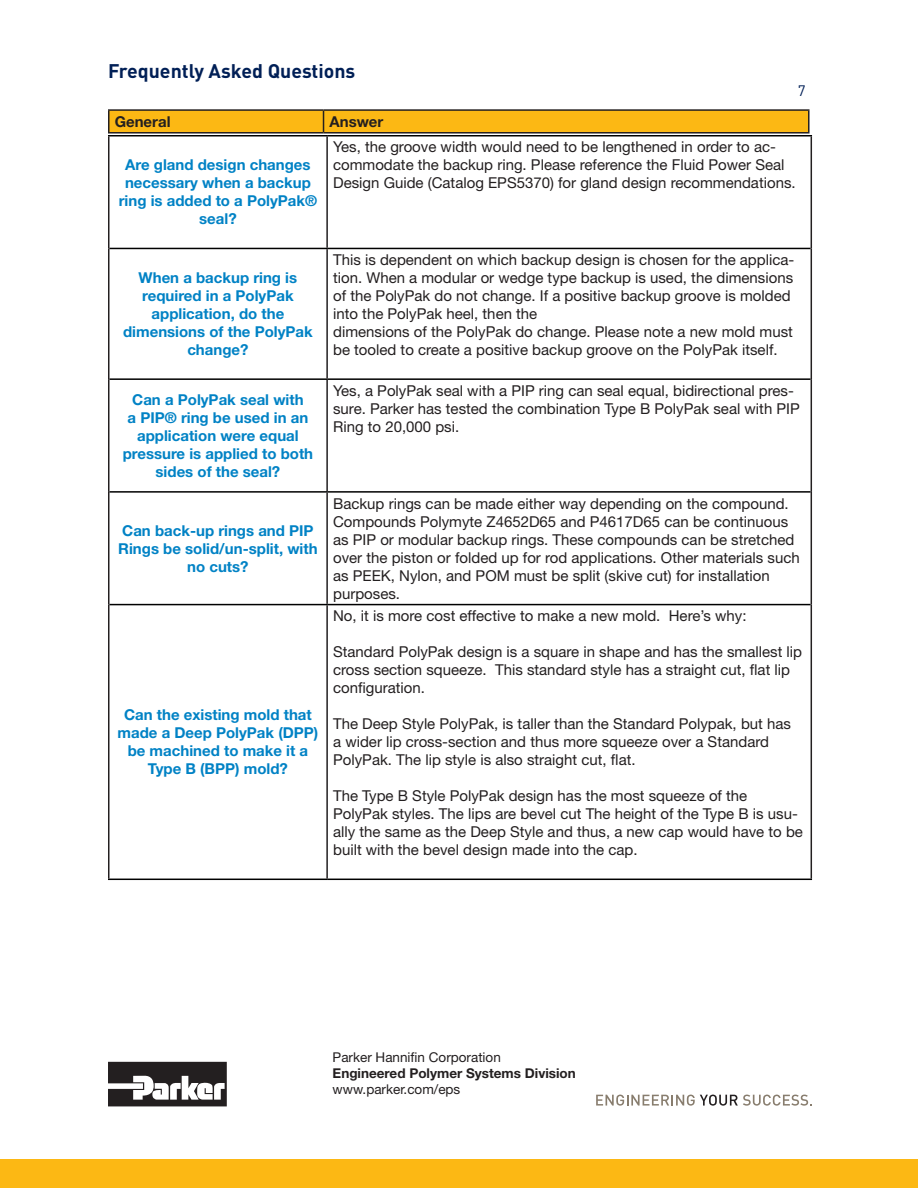
<style>
.page{position:relative;width:918px;height:1188px;background:#fff}
.page>*{position:absolute;margin:0;border:0;box-sizing:border-box;transform-origin:0 0}
.t1{font:700 19.5px "DINOT";color:#001f56}
.t2{font:15px/18px "Helvetica Neue LT Std";color:#231f20}
.t3{font:700 15px/18px "Helvetica Neue LT Std";color:#0082c5;text-align:center}
.t4{font:700 15px "Helvetica Neue LT Std";color:#231f20}
.t5{font:15px "DINOT";color:#001f56}
.t6{font:13.5px "Helvetica Neue LT Std";color:#231f20}
.t7{font:700 13.5px "Helvetica Neue LT Std";color:#231f20}
</style>
<div class="page">
<svg style="left:108px;top:1062px;width:119px;height:44px"></svg>
<div style="left:0;top:1159px;width:917px;height:29px;background:#fcb814"></div>
<svg style="left:596px;top:1095px;width:216px;height:11px"></svg>
<svg style="left:917px;top:1159px;width:1px;height:29px"></svg>
<hr style="left:108px;top:136px;width:2px;height:112px;background:#231f20">
<hr style="left:326px;top:136px;width:2px;height:112px;background:#231f20">
<hr style="left:811px;top:136px;width:1px;height:112px;background:#231f20">
<hr style="left:108px;top:248px;width:2px;height:131px;background:#231f20">
<hr style="left:326px;top:249px;width:2px;height:129px;background:#231f20">
<hr style="left:811px;top:248px;width:1px;height:131px;background:#231f20">
<hr style="left:108px;top:379px;width:2px;height:113px;background:#231f20">
<hr style="left:326px;top:380px;width:2px;height:111px;background:#231f20">
<hr style="left:811px;top:379px;width:1px;height:113px;background:#231f20">
<hr style="left:108px;top:492px;width:2px;height:113px;background:#231f20">
<hr style="left:326px;top:493px;width:2px;height:111px;background:#231f20">
<hr style="left:811px;top:492px;width:1px;height:113px;background:#231f20">
<hr style="left:108px;top:605px;width:2px;height:274px;background:#231f20">
<hr style="left:326px;top:605px;width:2px;height:274px;background:#231f20">
<hr style="left:811px;top:605px;width:1px;height:274px;background:#231f20">
<hr style="left:108px;top:135px;width:219px;height:1px;background:#000">
<hr style="left:327px;top:135px;width:485px;height:1px;background:#000">
<hr style="left:110px;top:248px;width:217px;height:1px;background:#000">
<hr style="left:327px;top:248px;width:484px;height:1px;background:#000">
<hr style="left:110px;top:378px;width:217px;height:2px;background:#000">
<hr style="left:327px;top:378px;width:484px;height:2px;background:#000">
<hr style="left:110px;top:491px;width:217px;height:2px;background:#000">
<hr style="left:327px;top:491px;width:484px;height:2px;background:#000">
<hr style="left:110px;top:604px;width:217px;height:1px;background:#000">
<hr style="left:327px;top:604px;width:484px;height:1px;background:#000">
<hr style="left:108px;top:879px;width:219px;height:1px;background:#000">
<hr style="left:327px;top:879px;width:485px;height:1px;background:#000">
<hr style="left:108px;top:109px;width:216px;height:2px;background:#231f20">
<hr style="left:108px;top:111px;width:2px;height:21px;background:#231f20">
<hr style="left:324px;top:109px;width:486px;height:2px;background:#231f20">
<div style="left:109px;top:110px;width:700px;height:22px;background:#fcb814"></div>
<hr style="left:808px;top:111px;width:2px;height:21px;background:#231f20">
<hr style="left:108px;top:132px;width:216px;height:2px;background:#231f20">
<hr style="left:324px;top:132px;width:486px;height:2px;background:#231f20">
<h1 class="t1" style="left:108px;top:57px;width:249px">Frequently Asked Questions</h1>
<p class="t4" style="left:115px;top:112px;width:57px">General</p>
<p class="t4" style="left:330px;top:112px;width:55px">Answer</p>
<p class="t5" style="left:798px;top:80px;width:9px">7</p>
<p class="t3" style="left:119px;top:156px;width:200px">Are gland design changes necessary when a backup ring is added to a PolyPak® seal?</p>
<p class="t3" style="left:123px;top:268px;width:191px">When a backup ring is required in a PolyPak application, do the dimensions of the PolyPak change?</p>
<p class="t2" style="left:333px;top:138px;width:464px">Yes, the groove width would need to be lengthened in order to ac&shy;commodate the backup ring. Please reference the Fluid Power Seal<br>Design Guide (Catalog EPS5370) for gland design recommendations.</p>
<p class="t2" style="left:333px;top:251px;width:463px">This is dependent on which backup design is chosen for the applica&shy;tion. When a modular or wedge type backup is used, the dimensions of the PolyPak do not change. If a positive backup groove is molded into the PolyPak heel, then the<br>dimensions of the PolyPak do change. Please note a new mold must be tooled to create a positive backup groove on the PolyPak itself.</p>
<p class="t3" style="left:123px;top:390px;width:192px">Can a PolyPak seal with<br>a PIP® ring be used in an application were equal pressure is applied to both sides of the seal?</p>
<p class="t2" style="left:333px;top:381px;width:468px">Yes, a PolyPak seal with a PIP ring can seal equal, bidirectional pres&shy;sure. Parker has tested the combination Type B PolyPak seal with PIP<br>Ring to 20,000 psi.</p>
<p class="t3" style="left:118px;top:521px;width:201px">Can back-up rings and PIP<br>Rings be solid/un-split, with no cuts?</p>
<p class="t3" style="left:118px;top:706px;width:202px">Can the existing mold that made a Deep PolyPak (DPP) be machined to make it a<br>Type B (BPP) mold?</p>
<p class="t2" style="left:333px;top:494px;width:468px">Backup rings can be made either way depending on the compound.<br>Compounds Polymyte Z4652D65 and P4617D65 can be continuous as PIP or modular backup rings. These compounds can be stretched over the piston or folded up for rod applications. Other materials such as PEEK, Nylon, and POM must be split (skive cut) for installation purposes.</p>
<p class="t2" style="left:333px;top:607px;width:415px">No, it is more cost effective to make a new mold. Here’s why:</p>
<p class="t2" style="left:333px;top:643px;width:471px">Standard PolyPak design is a square in shape and has the smallest lip cross section squeeze. This standard style has a straight cut, flat lip configuration.</p>
<p class="t2" style="left:333px;top:715px;width:459px">The Deep Style PolyPak, is taller than the Standard Polypak, but has a wider lip cross-section and thus more squeeze over a Standard<br>PolyPak. The lip style is also straight cut, flat.</p>
<p class="t2" style="left:333px;top:787px;width:471px">The Type B Style PolyPak design has the most squeeze of the PolyPak styles. The lips are bevel cut The height of the Type B is usu&shy;ally the same as the Deep Style and thus, a new cap would have to be built with the bevel design made into the cap.</p>
<p class="t6" style="left:333px;top:1049px;width:170px">Parker Hannifin Corporation</p>
<p class="t7" style="left:333px;top:1065px;width:245px">Engineered Polymer Systems Division</p>
<p class="t6" style="left:333px;top:1081px;width:129px">www.parker.com/eps</p>
</div>
